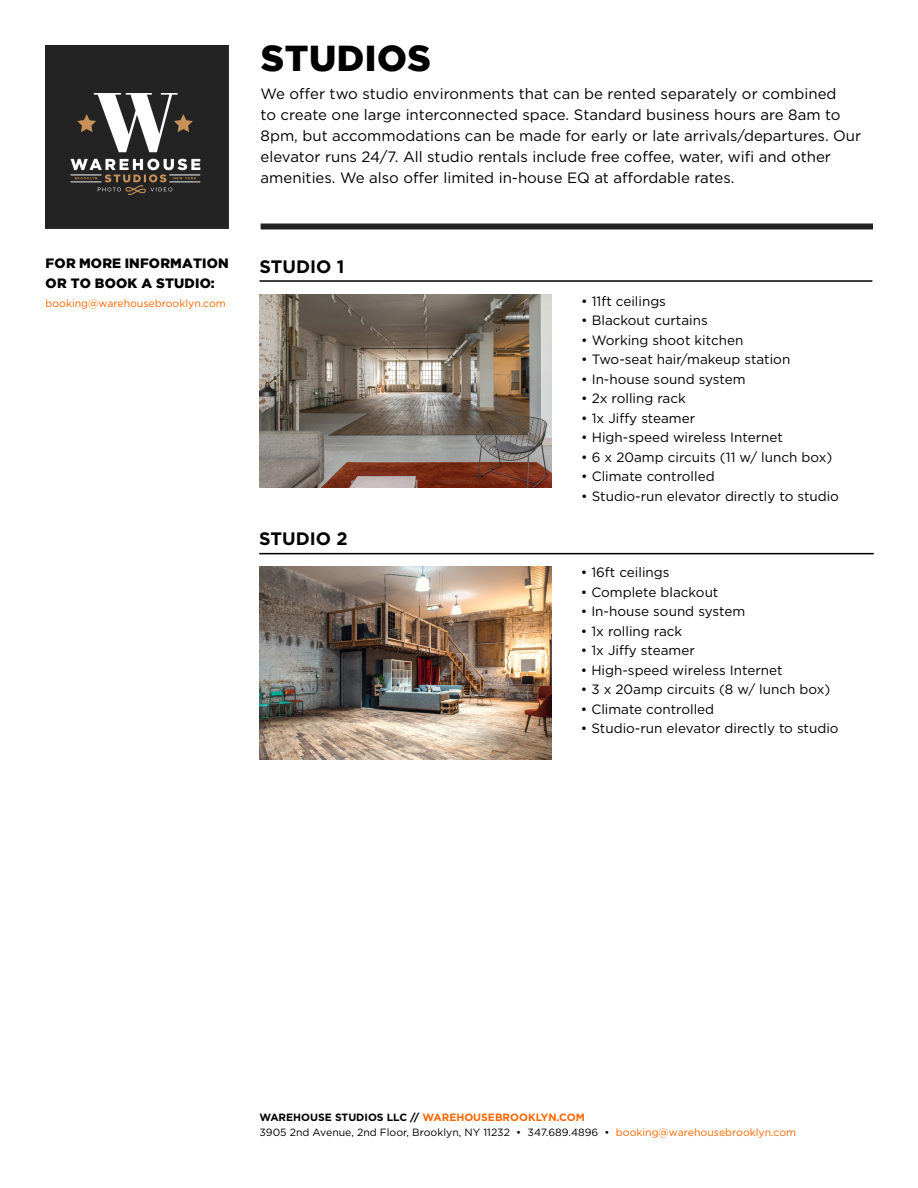
<style>
.page{position:relative;width:918px;height:1188px;background:#fff}
.page>*{position:absolute;margin:0;border:0;box-sizing:border-box;transform-origin:0 0}
.t1{font:900 36px "Gotham";letter-spacing:.015em;color:#000}
.Subhead_02{font:700 18px "Gotham";color:#000}
.t2{font:15px/21px "Gotham";color:#000}
.Body{font:13.5px "Gotham";color:#000}
.t3{font:900 13.5px/19.5px "Gotham";letter-spacing:.015em;color:#000}
.t4{font:10.5px/15px "Gotham";color:#000}
.t5{font:10.5px "Gotham";color:#f60}
.s1{font-weight:700}
.s2{font-weight:700;color:#f60}
.s3{color:#f60}
</style>
<div class="page">
<img style="left:46px;top:45px;width:183px;height:183px">
<hr style="left:260px;top:280px;width:612px;height:2px;background:#000">
<hr style="left:259px;top:553px;width:615px;height:1px;background:#000">
<div style="left:261px;top:224px;width:612px;height:6px;background:#232323"></div>
<img style="left:260px;top:294px;width:291px;height:193px">
<img style="left:260px;top:567px;width:291px;height:193px">
<p class="t3" style="left:46px;top:253px;width:185px">FOR MORE INFORMATION<br>OR TO BOOK A STUDIO:</p>
<p class="t5" style="left:46px;top:297px;width:182px">booking@warehousebrooklyn.com</p>
<p class="t1" style="left:261px;top:38px;width:172px">STUDIOS</p>
<p class="t2" style="left:261px;top:83px;width:602px">We offer two studio environments that can be rented separately or combined<br>to create one large interconnected space. Standard business hours are 8am to 8pm, but accommodations can be made for early or late arrivals/departures. Our elevator runs 24/7. All studio rentals include free coffee, water, wifi and other amenities. We also offer limited in-house EQ at affordable rates.</p>
<p class="Subhead_02" style="left:260px;top:254px;width:86px">STUDIO 1</p>
<p class="Subhead_02" style="left:259px;top:527px;width:90px">STUDIO 2</p>
<p class="Body" style="left:581px;top:293px;width:86px">• 11ft ceilings</p>
<p class="Body" style="left:581px;top:312px;width:128px">• Blackout curtains</p>
<p class="Body" style="left:581px;top:332px;width:164px">• Working shoot kitchen</p>
<p class="Body" style="left:581px;top:351px;width:211px">• Two-seat hair/makeup station</p>
<p class="Body" style="left:581px;top:371px;width:166px">• In-house sound system</p>
<p class="Body" style="left:581px;top:390px;width:106px">• 2x rolling rack</p>
<p class="Body" style="left:581px;top:410px;width:116px">• 1x Jiffy steamer</p>
<p class="Body" style="left:581px;top:429px;width:203px">• High-speed wireless Internet</p>
<p class="Body" style="left:581px;top:449px;width:253px">• 6 x 20amp circuits (11 w/ lunch box)</p>
<p class="Body" style="left:581px;top:468px;width:135px">• Climate controlled</p>
<p class="Body" style="left:581px;top:488px;width:259px">• Studio-run elevator directly to studio</p>
<p class="Body" style="left:581px;top:564px;width:90px">• 16ft ceilings</p>
<p class="Body" style="left:581px;top:584px;width:139px">• Complete blackout</p>
<p class="Body" style="left:581px;top:603px;width:166px">• In-house sound system</p>
<p class="Body" style="left:581px;top:623px;width:103px">• 1x rolling rack</p>
<p class="Body" style="left:581px;top:642px;width:116px">• 1x Jiffy steamer</p>
<p class="Body" style="left:581px;top:662px;width:203px">• High-speed wireless Internet</p>
<p class="Body" style="left:581px;top:681px;width:251px">• 3 x 20amp circuits (8 w/ lunch box)</p>
<p class="Body" style="left:581px;top:701px;width:135px">• Climate controlled</p>
<p class="Body" style="left:581px;top:720px;width:259px">• Studio-run elevator directly to studio</p>
<p class="t4" style="left:260px;top:1110px;width:538px"><span class="s1">WAREHOUSE STUDIOS LLC //</span> <span class="s2">WAREHOUSEBROOKLYN.COM<br></span>3905 2nd Avenue, 2nd Floor, Brooklyn, NY 11232 • 347.689.4896 • <span class="s3">booking@warehousebrooklyn.com</span></p>
</div>
